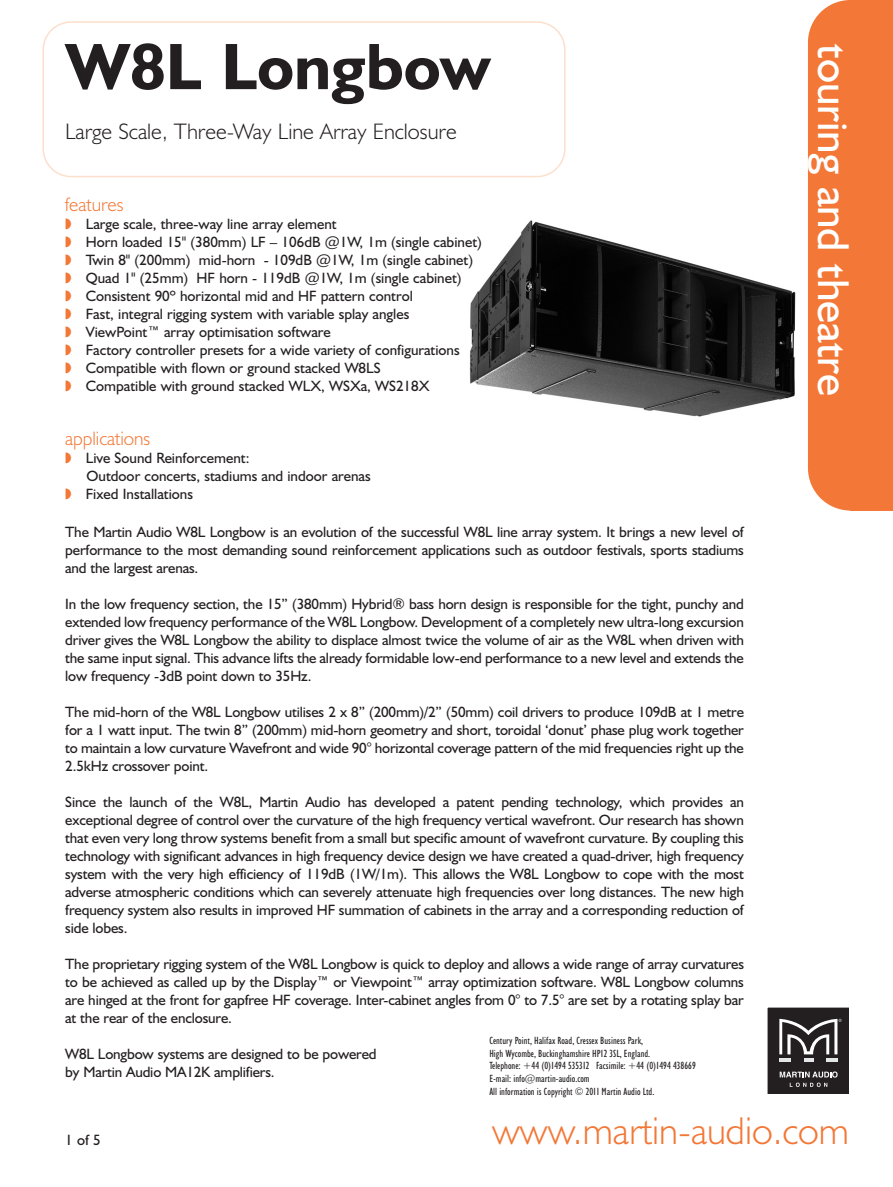
<style>
.page{position:relative;width:893px;height:1187px;background:#fff}
.page>*{position:absolute;margin:0;border:0;box-sizing:border-box;transform-origin:0 0}
.t1{font:700 66px "Humanist 521 BT";color:#231f20}
.t2{font:45px "Humanist 521 BT";color:#fff}
.t3{font:300 39px "Humanist 521 BT";color:#f37736}
.t4{font:300 22.5px "Humanist 521 BT";color:#231f20}
.t5{font:300 19.5px "Humanist 521 BT";color:#f37736}
.t6{font:15px/18px "Humanist 521 BT";color:#231f20;text-align:justify}
.t7{font:condensed 10.5px/12.6px "Humanist 521 BT";color:#231f20}
</style>
<div class="page">
<svg style="left:43px;top:21px;width:523px;height:156px"></svg>
<div style="left:768px;top:1007px;width:81px;height:87px;background:#231f20"></div>
<svg style="left:780px;top:1071px;width:58px;height:15px"></svg>
<svg style="left:779px;top:1018px;width:63px;height:43px"></svg>
<div style="left:766px;top:1006px;width:84px;height:89px;border:1px solid #fff"></div>
<div style="left:850px;top:0;width:43px;height:510px;background:#f37736"></div>
<div style="left:808px;top:0;width:85px;height:510px;background:#f37736;border-radius:43px"></div>
<img style="left:470px;top:220px;width:326px;height:197px">
<h1 class="t1" style="left:65px;top:43px;width:427px">W8L Longbow</h1>
<h3 class="t4" style="left:65px;top:123px;width:393px">Large Scale, Three-Way Line Array Enclosure</h3>
<h3 class="t5" style="left:65px;top:198px;width:60px">features</h3>
<p class="t6" style="left:86px;top:217px;width:398px;text-align:left">Large scale, three-way line array element<br>Horn loaded 15" (380mm) LF – 106dB @1W, 1m (single cabinet)<br>Twin 8" (200mm) mid-horn - 109dB @1W, 1m (single cabinet)<br>Quad 1" (25mm) HF horn - 119dB @1W, 1m (single cabinet)<br>Consistent 90º horizontal mid and HF pattern control<br>Fast, integral rigging system with variable splay angles ViewPoint™ array optimisation software<br>Factory controller presets for a wide variety of configurations Compatible with flown or ground stacked W8LS<br>Compatible with ground stacked WLX, WSXa, WS218X</p>
<h3 class="t5" style="left:65px;top:432px;width:87px">applications</h3>
<p class="t6" style="left:86px;top:451px;width:286px;text-align:left">Live Sound Reinforcement:<br>Outdoor concerts, stadiums and indoor arenas<br>Fixed Installations</p>
<p class="t6" style="left:65px;top:524px;width:680px">The Martin Audio W8L Longbow is an evolution of the successful W8L line array system. It brings a new level of performance to the most demanding sound reinforcement applications such as outdoor festivals, sports stadiums and the largest arenas.</p>
<p class="t6" style="left:65px;top:596px;width:680px">In the low frequency section, the 15” (380mm) Hybrid® bass horn design is responsible for the tight, punchy and extended low frequency performance of the W8L Longbow. Development of a completely new ultra-long excursion driver gives the W8L Longbow the ability to displace almost twice the volume of air as the W8L when driven with the same input signal. This advance lifts the already formidable low-end performance to a new level and extends the low frequency -3dB point down to 35Hz.</p>
<p class="t6" style="left:65px;top:704px;width:680px">The mid-horn of the W8L Longbow utilises 2 x 8” (200mm)/2” (50mm) coil drivers to produce 109dB at 1 metre for a 1 watt input. The twin 8” (200mm) mid-horn geometry and short, toroidal ‘donut’ phase plug work together to maintain a low curvature Wavefront and wide 90° horizontal coverage pattern of the mid frequencies right up the 2.5kHz crossover point.</p>
<p class="t6" style="left:65px;top:794px;width:680px">Since the launch of the W8L, Martin Audio has developed a patent pending technology, which provides an exceptional degree of control over the curvature of the high frequency vertical wavefront. Our research has shown that even very long throw systems benefit from a small but specific amount of wavefront curvature. By coupling this technology with significant advances in high frequency device design we have created a quad-driver, high frequency system with the very high efficiency of 119dB (1W/1m). This allows the W8L Longbow to cope with the most adverse atmospheric conditions which can severely attenuate high frequencies over long distances. The new high frequency system also results in improved HF summation of cabinets in the array and a corresponding reduction of side lobes.</p>
<p class="t6" style="left:65px;top:956px;width:680px">The proprietary rigging system of the W8L Longbow is quick to deploy and allows a wide range of array curvatures to be achieved as called up by the Display™ or Viewpoint™ array optimization software. W8L Longbow columns are hinged at the front for gapfree HF coverage. Inter-cabinet angles from 0° to 7.5° are set by a rotating splay bar at the rear of the enclosure.</p>
<p class="t6" style="left:65px;top:1046px;width:313px">W8L Longbow systems are designed to be powered by Martin Audio MA12K amplifiers.</p>
<p class="t7" style="left:489px;top:1035px;width:208px">Century Point, Halifax Road, Cressex Business Park,<br>High Wycombe, Buckinghamshire HP12 3SL, England.<br>Telephone: +44 (0)1494 535312 Facsimile: +44 (0)1494 438669<br>E-mail: info@martin-audio.com<br>All information is Copyright © 2011 Martin Audio Ltd.</p>
<h2 class="t2" style="left:849px;top:44px;width:353px;rotate:90deg">touring and theatre</h2>
<p class="t6" style="left:65px;top:1131px;width:37px">1 of 5</p>
<h3 class="t3" style="left:492px;top:1117px;width:358px">www.martin-audio.com</h3>
</div>
